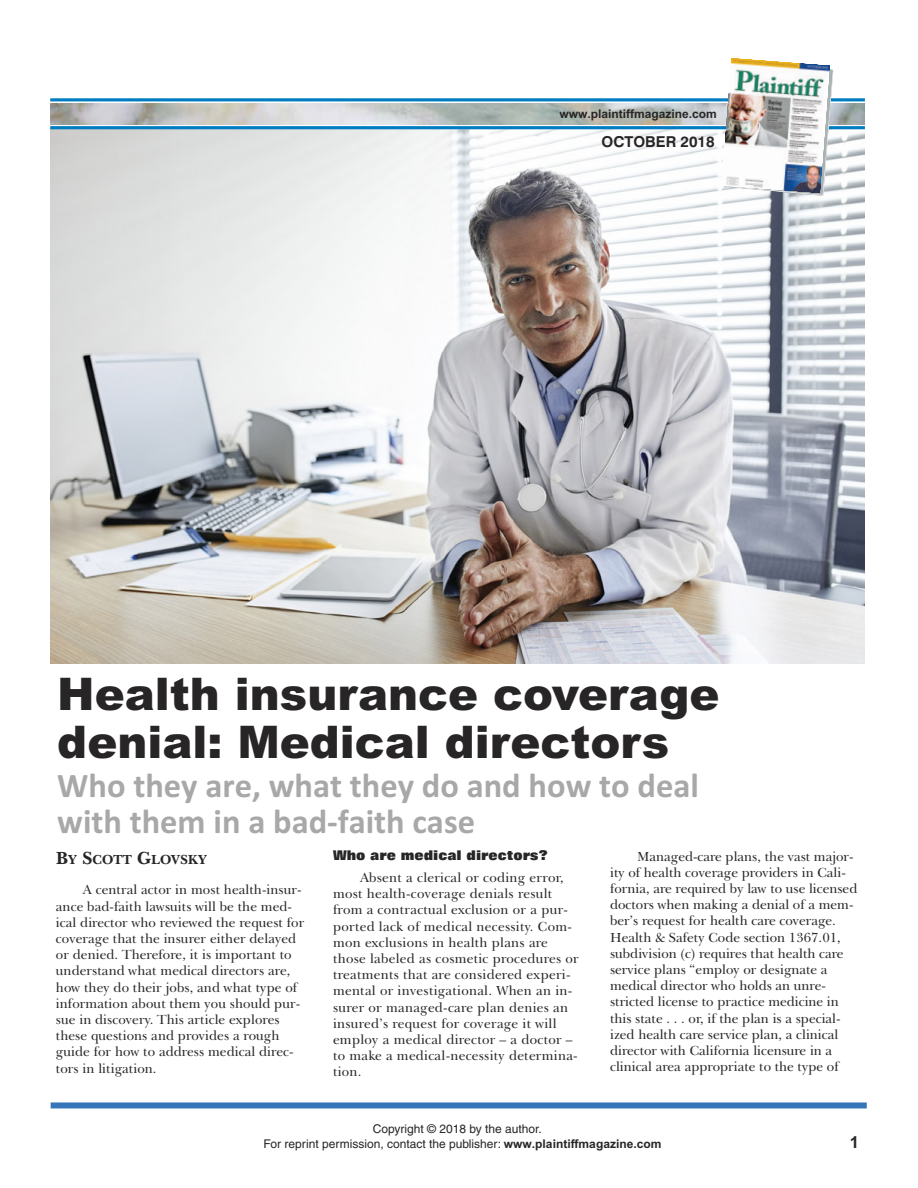
<style>
.page{position:relative;width:918px;height:1188px;background:#fff}
.page>*{position:absolute;margin:0;border:0;box-sizing:border-box;transform-origin:0 0}
.t1{font:45px/48px "Arial MT Black";color:#272526}
.t2{font:700 34.5px/36px "Calibri";color:#a8a8a8}
.t3{font:700 16.5px "Arial";color:#272526}
.t4{font:700 15px "Swiss 721 BT";color:#272526}
.t5{font:13.5px/16.2px "New Baskerville IT Cby BT";letter-spacing:.005em;color:#272526}
.t6{font:800 13.5px "Folio BT";color:#272526}
.t7{font:700 13.5px "New Baskerville IT Cby BT";color:#272526}
.t8{font:12px/15px "Helvetica";color:#272526}
.t9{font:700 12px "Arial";color:#272526}
.s1{font-size:18px}
.s2{font-family:"Arial";font-weight:700}
</style>
<div class="page">
<img style="left:51px;top:129px;width:814px;height:534px">
<div style="left:51px;top:1102px;width:816px;height:6px;background:#3775bb"></div>
<img style="left:51px;top:103px;width:814px;height:21px">
<hr style="left:51px;top:98px;width:814px;height:3px;background:#007cc2">
<hr style="left:51px;top:126px;width:814px;height:3px;background:#007cc2">
<svg style="left:724px;top:69px;width:109px;height:127px"></svg>
<img style="left:721px;top:58px;width:109px;height:136px">
<p class="t9" style="left:559px;top:107px;width:159px">www.plaintiffmagazine.com</p>
<p class="t4" style="left:602px;top:134px;width:115px">OCTOBER 2018</p>
<h1 class="t1" style="left:57px;top:674px;width:664px">Health insurance coverage denial: Medical directors</h1>
<h2 class="t2" style="left:57px;top:767px;width:643px">Who they are, what they do and how to deal with them in a bad-faith case</h2>
<p class="t7" style="left:56px;top:853px;width:153px"><span class="s1">B</span>Y <span class="s1">S</span>COTT <span class="s1">G</span>LOVSKY</p>
<p class="t5" style="left:56px;top:883px;width:250px;text-indent:27px">A central actor in most health-insur&shy;ance bad-faith lawsuits will be the med&shy;ical director who reviewed the request for coverage that the insurer either delayed or denied. Therefore, it is important to understand what medical directors are, how they do their jobs, and what type of information about them you should pur&shy;sue in discovery. This article explores these questions and provides a rough guide for how to address medical direc&shy;tors in litigation.</p>
<p class="t6" style="left:333px;top:850px;width:216px">Who are medical directors?</p>
<p class="t5" style="left:333px;top:871px;width:247px;text-indent:27px">Absent a clerical or coding error, most health-coverage denials result from a contractual exclusion or a pur&shy;ported lack of medical necessity. Com&shy;mon exclusions in health plans are those labeled as cosmetic procedures or treatments that are considered experi&shy;mental or investigational. When an in&shy;surer or managed-care plan denies an insured’s request for coverage it will employ a medical director – a doctor – to make a medical-necessity determina&shy;tion.</p>
<p class="t5" style="left:610px;top:849px;width:249px;text-indent:27px">Managed-care plans, the vast major&shy;ity of health coverage providers in Cali&shy;fornia, are required by law to use licensed doctors when making a denial of a mem&shy;ber’s request for health care coverage.<br>Health &amp; Safety Code section 1367.01, subdivision (c) requires that health care service plans “employ or designate a medical director who holds an unre&shy;stricted license to practice medicine in this state . . . or, if the plan is a special&shy;ized health care service plan, a clinical director with California licensure in a clinical area appropriate to the type of</p>
<p class="t8" style="left:264px;top:1122px;width:399px;text-indent:109px">Copyright © 2018 by the author.<br>For reprint permission, contact the publisher: <span class="s2">www.plaintiffmagazine.com</span></p>
<p class="t3" style="left:850px;top:1133px;width:11px">1</p>
</div>
